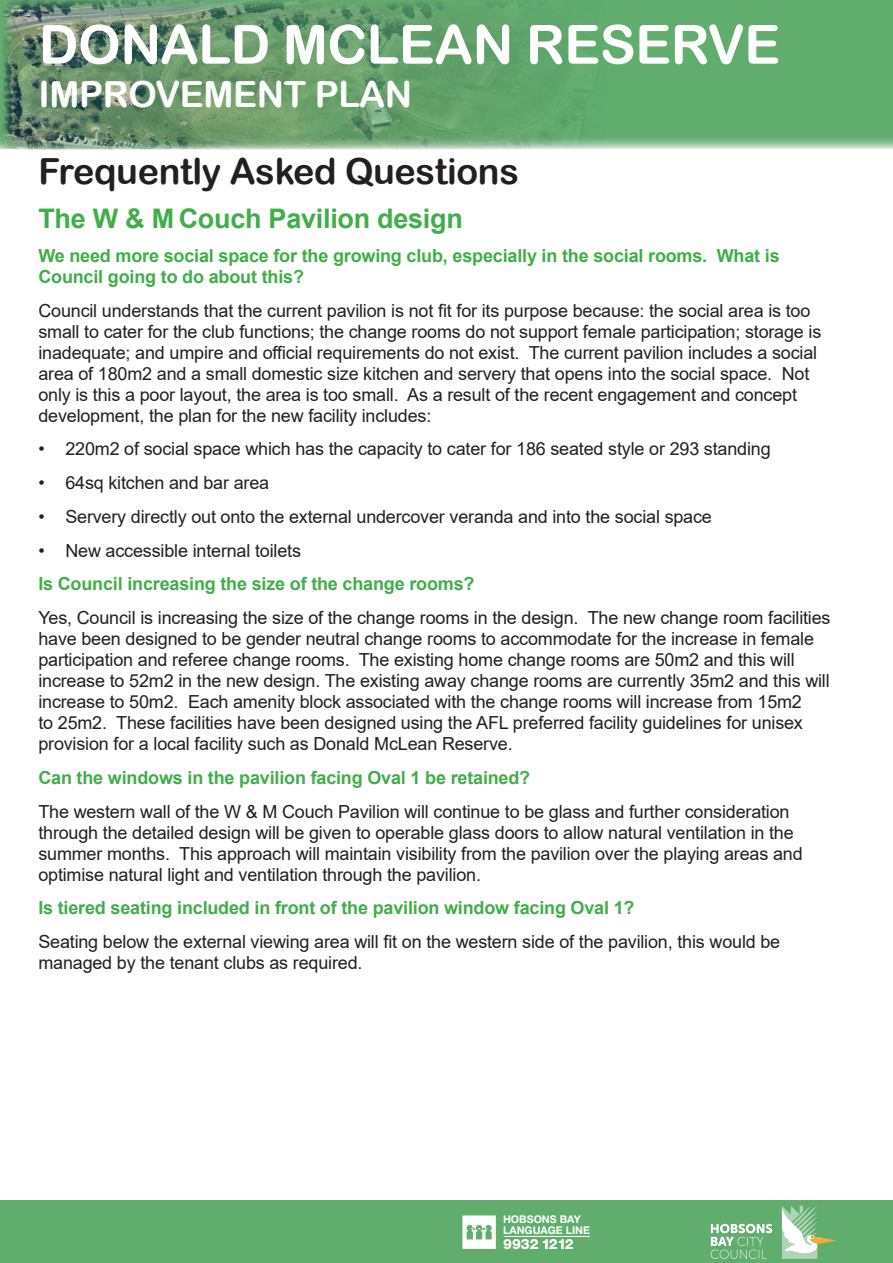
<style>
.page{position:relative;width:893px;height:1263px;background:#fff}
.page>*{position:absolute;margin:0;border:0;box-sizing:border-box;transform-origin:0 0}
.Participate_Banner{font:54px "Arial Rounded MT Bold";letter-spacing:-.01em;color:#fff}
.Participate_Banner-2{font:36px "Arial Rounded MT Bold";letter-spacing:-.01em;color:#231f20}
.Participate_Banner-3{font:36px "Arial Rounded MT Bold";letter-spacing:-.01em;color:#fff}
.Participate_Banner-4{font:700 27px "Arial";letter-spacing:-.01em;color:#40ae49}
.Participate_Banner-5{font:18px/21px "Arial";letter-spacing:-.01em;color:#231f20}
.Participate_Banner-6{font:700 18px/21px "Arial";letter-spacing:-.01em;color:#40ae49}
.t1{font:800 14.1px "Helvetica Neue LT Std";letter-spacing:-.02em;color:#fff}
.t2{font:700 10.65px/10.4px "Helvetica Neue LT Std";color:#fff}
</style>
<div class="page">
<div style="left:0;top:0;width:893px;height:149px;background:#60ad6e"></div>
<div style="left:0;top:1201px;width:893px;height:62px;background:#60ad6e"></div>
<svg style="left:711px;top:1224px;width:61px;height:35px"></svg>
<svg style="left:782px;top:1205px;width:54px;height:54px"></svg>
<svg style="left:462px;top:1215px;width:34px;height:34px"></svg>
<hr style="left:504px;top:1236px;width:86px;height:1px;background:#fff">
<img style="left:3px;top:0;width:604px;height:149px">
<p class="Participate_Banner" style="left:39px;top:13px;width:743px">DONALD MCLEAN RESERVE</p>
<p class="Participate_Banner-3" style="left:39px;top:73px;width:375px">IMPROVEMENT PLAN</p>
<p class="Participate_Banner-2" style="left:39px;top:150px;width:482px">Frequently Asked Questions</p>
<p class="Participate_Banner-4" style="left:38px;top:199px;width:426px">The W &amp; M Couch Pavilion design</p>
<p class="Participate_Banner-6" style="left:38px;top:245px;width:743px">We need more social space for the growing club, especially in the social rooms. What is<br>Council going to do about this?</p>
<p class="Participate_Banner-5" style="left:38px;top:300px;width:785px">Council understands that the current pavilion is not fit for its purpose because: the social area is too small to cater for the club functions; the change rooms do not support female participation; storage is inadequate; and umpire and official requirements do not exist. The current pavilion includes a social area of 180m2 and a small domestic size kitchen and servery that opens into the social space. Not only is this a poor layout, the area is too small. As a result of the recent engagement and concept development, the plan for the new facility includes:</p>
<p class="Participate_Banner-5" style="left:38px;top:438px;width:734px">• 220m2 of social space which has the capacity to cater for 186 seated style or 293 standing</p>
<p class="Participate_Banner-5" style="left:38px;top:472px;width:232px">• 64sq kitchen and bar area</p>
<p class="Participate_Banner-5" style="left:38px;top:506px;width:675px">• Servery directly out onto the external undercover veranda and into the social space</p>
<p class="Participate_Banner-5" style="left:38px;top:540px;width:264px">• New accessible internal toilets</p>
<p class="Participate_Banner-6" style="left:38px;top:574px;width:438px">Is Council increasing the size of the change rooms?</p>
<p class="Participate_Banner-5" style="left:38px;top:607px;width:794px">Yes, Council is increasing the size of the change rooms in the design. The new change room facilities have been designed to be gender neutral change rooms to accommodate for the increase in female participation and referee change rooms. The existing home change rooms are 50m2 and this will increase to 52m2 in the new design. The existing away change rooms are currently 35m2 and this will increase to 50m2. Each amenity block associated with the change rooms will increase from 15m2<br>to 25m2. These facilities have been designed using the AFL preferred facility guidelines for unisex provision for a local facility such as Donald McLean Reserve.</p>
<p class="Participate_Banner-6" style="left:38px;top:767px;width:493px">Can the windows in the pavilion facing Oval 1 be retained?</p>
<p class="Participate_Banner-5" style="left:38px;top:801px;width:766px">The western wall of the W &amp; M Couch Pavilion will continue to be glass and further consideration through the detailed design will be given to operable glass doors to allow natural ventilation in the summer months. This approach will maintain visibility from the pavilion over the playing areas and optimise natural light and ventilation through the pavilion.</p>
<p class="Participate_Banner-6" style="left:38px;top:898px;width:598px">Is tiered seating included in front of the pavilion window facing Oval 1?</p>
<p class="Participate_Banner-5" style="left:38px;top:931px;width:743px">Seating below the external viewing area will fit on the western side of the pavilion, this would be managed by the tenant clubs as required.</p>
<p class="t2" style="left:503px;top:1214px;width:88px">HOBSONS BAY<br>LANGUAGE LINE</p>
<p class="t1" style="left:503px;top:1235px;width:72px">9932 1212</p>
</div>
